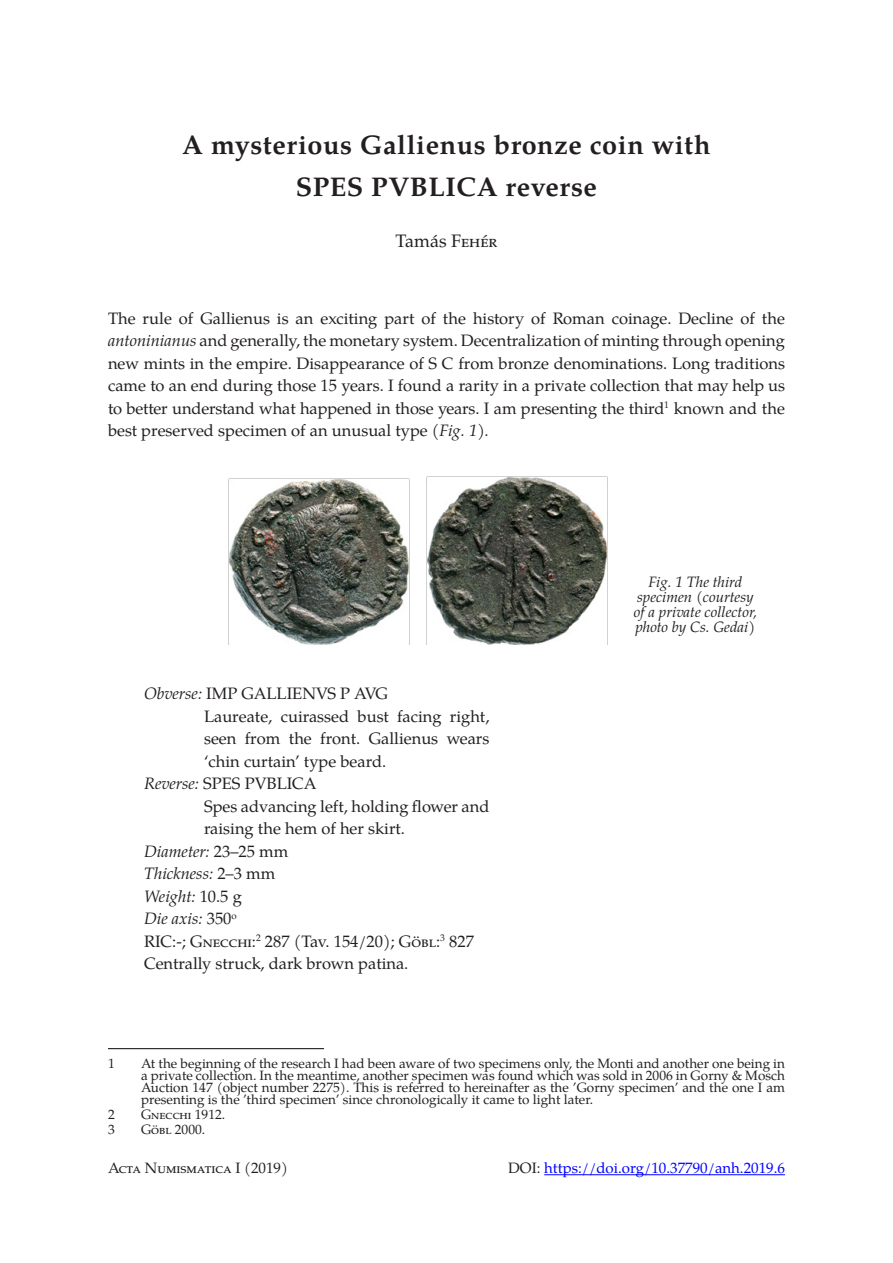
<style>
.page{position:relative;width:893px;height:1263px;background:#fff}
.page>*{position:absolute;margin:0;border:0;box-sizing:border-box;transform-origin:0 0}
.Cim{font:700 27px "Te X Gyre Pagella";letter-spacing:.02em;color:#231f20}
.Szerzo{font:18px "Te X Gyre Pagella";color:#231f20}
.Szoveg{font:16.5px/22.5px "Te X Gyre Pagella";color:#231f20;text-align:justify}
.Szoveg-2{font:italic 16.5px "Te X Gyre Pagella";color:#231f20}
.kepala{font:italic 15px/15px "Te X Gyre Pagella";color:#231f20;text-align:center}
.t1{font:15px "Te X Gyre Pagella";color:#00f}
.t2{font:15px "Te X Gyre Pagella";color:#231f20}
.Labjegyzet{font:13.5px/12px "Te X Gyre Pagella";color:#231f20;text-align:justify}
.s1{font-style:italic}
.s2{font-style:normal}
.s3{color:#231f20}
</style>
<div class="page">
<hr style="left:544px;top:1174px;width:241px;height:1px;background:#00f">
<hr style="left:108px;top:1048px;width:216px;height:1px;background:#231f20">
<img style="left:229px;top:478px;width:180px;height:167px">
<img style="left:426px;top:476px;width:181px;height:169px">
<p class="Cim" style="left:182px;top:122px;width:530px">A mysterious Gallienus bronze coin with</p>
<p class="Cim" style="left:296px;top:164px;width:303px">SPES PVBLICA reverse</p>
<p class="Szerzo" style="left:396px;top:226px;width:103px">Tamás Fehér</p>
<p class="Szoveg" style="left:108px;top:306px;width:679px">The rule of Gallienus is an exciting part of the history of Roman coinage. Decline of the <span class="s1">antoninianus</span> and generally, the monetary system. Decentralization of minting through opening new mints in the empire. Disappearance of S C from bronze denominations. Long traditions came to an end during those 15 years. I found a rarity in a private collection that may help us to better understand what happened in those years. I am presenting the third<sup>1</sup> known and the best preserved specimen of an unusual type <span class="s1">(Fig. 1).</span></p>
<p class="Szoveg" style="left:144px;top:681px;width:246px"><span class="s1">Obverse:</span> IMP GALLIENVS P AVG</p>
<p class="Szoveg" style="left:204px;top:704px;width:287px">Laureate, cuirassed bust facing right, seen from the front. Gallienus wears ‘chin curtain’ type beard.</p>
<p class="Szoveg" style="left:144px;top:771px;width:174px"><span class="s1">Reverse:</span> SPES PVBLICA</p>
<p class="Szoveg" style="left:204px;top:794px;width:287px">Spes advancing left, holding flower and raising the hem of her skirt.</p>
<p class="Szoveg-2" style="left:144px;top:836px;width:146px">Diameter: <span class="s2">23–25 mm</span></p>
<p class="Szoveg-2" style="left:144px;top:859px;width:133px">Thickness: <span class="s2">2–3 mm</span></p>
<p class="Szoveg-2" style="left:144px;top:881px;width:99px">Weight: <span class="s2">10.5 g</span></p>
<p class="Szoveg-2" style="left:144px;top:904px;width:94px">Die axis: <span class="s2">350</span><sup>o</sup></p>
<p class="Szoveg" style="left:144px;top:929px;width:331px">RIC:-; Gnecchi:<sup>2</sup> 287 (Tav. 154/20); Göbl:<sup>3</sup> 827</p>
<p class="Szoveg" style="left:144px;top:951px;width:266px">Centrally struck, dark brown patina.</p>
<p class="kepala" style="left:634px;top:574px;width:124px">Fig. 1 The third specimen (courtesy of a private collector, photo by Cs. Gedai)</p>
<p class="Labjegyzet" style="left:108px;top:1057px;width:8px">1</p>
<p class="Labjegyzet" style="left:141px;top:1057px;width:646px">At the beginning of the research I had been aware of two specimens only, the Monti and another one being in a private collection. In the meantime, another specimen was found which was sold in 2006 in Gorny &amp; Mosch Auction 147 (object number 2275). This is referred to hereinafter as the ’Gorny specimen’ and the one I am presenting is the ’third specimen’ since chronologically it came to light later.</p>
<p class="Labjegyzet" style="left:108px;top:1108px;width:8px">2</p>
<p class="Labjegyzet" style="left:141px;top:1108px;width:86px">Gnecchi 1912.</p>
<p class="Labjegyzet" style="left:108px;top:1123px;width:8px">3</p>
<p class="Labjegyzet" style="left:141px;top:1123px;width:66px">Göbl 2000.</p>
<p class="t2" style="left:108px;top:1155px;width:181px">Acta Numismatica I (2019)</p>
<p class="t1" style="left:508px;top:1155px;width:278px"><span class="s3">DOI:</span> https://doi.org/10.37790/anh.2019.6</p>
</div>
